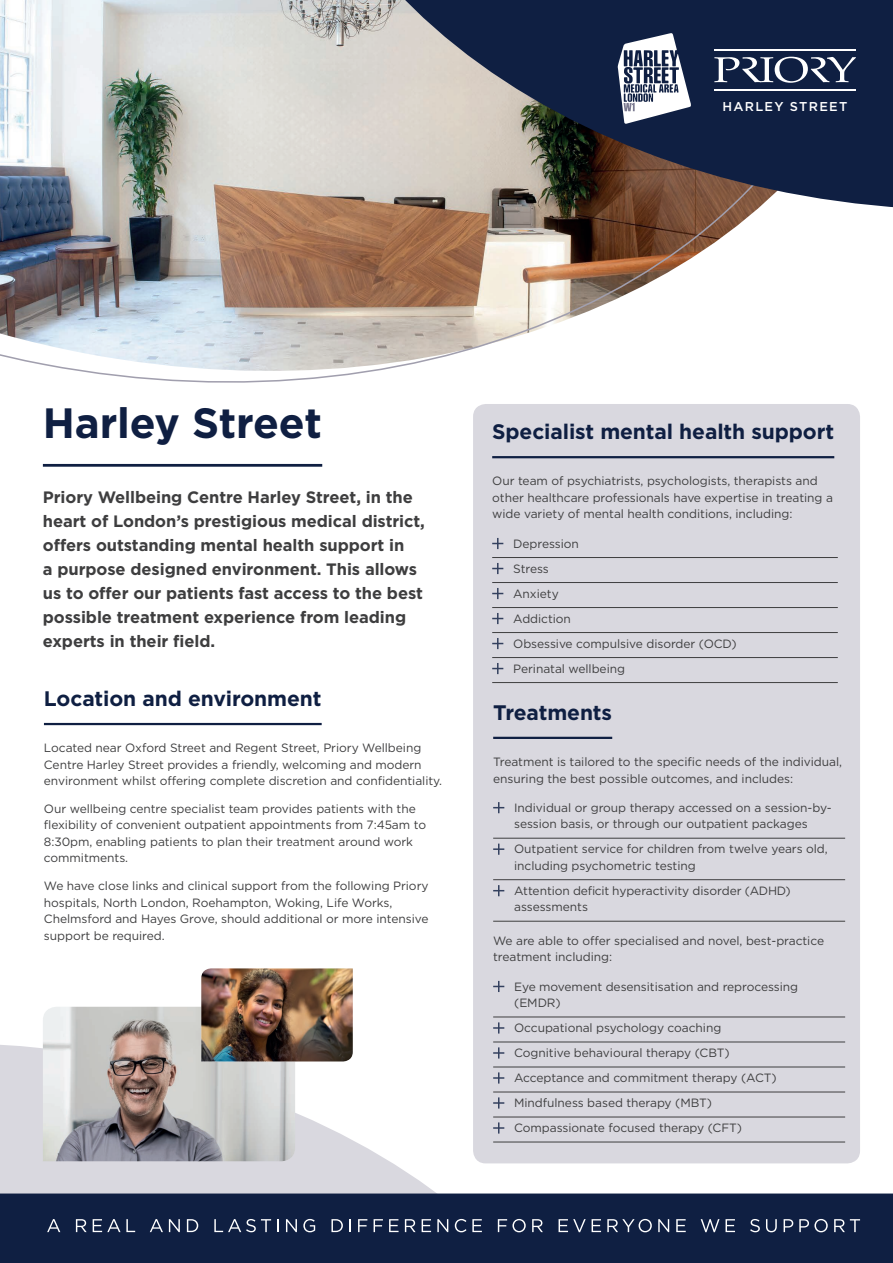
<style>
.page{position:relative;width:893px;height:1263px;background:#fff}
.page>*{position:absolute;margin:0;border:0;box-sizing:border-box;transform-origin:0 0}
.t1{font:700 42.3px "Gotham";letter-spacing:-.005em;color:#0f1f42}
.t2{font:700 21px "Gotham";letter-spacing:-.005em;color:#0f1f42}
.t3{font:700 16.5px/24px "Gotham";letter-spacing:-.005em;color:#3e3e3f}
.t4{font:500 12.75px "Gotham";letter-spacing:.1em;color:#fff}
.t5{font:12px/16.5px "Gotham";letter-spacing:-.005em;color:#3e3e3f}
</style>
<div class="page">
<div style="left:473px;top:404px;width:387px;height:759px;background:#d9d8df;border-radius:13px"></div>
<hr style="left:493px;top:737px;width:119px;height:2px;background:#0f1f42">
<hr style="left:493px;top:838px;width:352px;height:1px;background:#3e3e3f">
<hr style="left:493px;top:879px;width:352px;height:1px;background:#3e3e3f">
<hr style="left:493px;top:921px;width:352px;height:1px;background:#3e3e3f">
<hr style="left:493px;top:1017px;width:352px;height:1px;background:#3e3e3f">
<hr style="left:493px;top:1042px;width:352px;height:1px;background:#3e3e3f">
<hr style="left:493px;top:1067px;width:352px;height:1px;background:#3e3e3f">
<hr style="left:493px;top:1092px;width:352px;height:1px;background:#3e3e3f">
<hr style="left:493px;top:1117px;width:352px;height:1px;background:#3e3e3f">
<hr style="left:493px;top:1142px;width:352px;height:1px;background:#3e3e3f">
<svg style="left:493px;top:802px;width:11px;height:11px"></svg>
<svg style="left:493px;top:843px;width:11px;height:12px"></svg>
<svg style="left:493px;top:885px;width:11px;height:11px"></svg>
<svg style="left:493px;top:981px;width:11px;height:11px"></svg>
<hr style="left:492px;top:456px;width:342px;height:2px;background:#0f1f42">
<hr style="left:492px;top:557px;width:346px;height:1px;background:#3e3e3f">
<hr style="left:492px;top:582px;width:346px;height:1px;background:#3e3e3f">
<hr style="left:492px;top:607px;width:346px;height:1px;background:#3e3e3f">
<hr style="left:492px;top:632px;width:346px;height:1px;background:#3e3e3f">
<hr style="left:492px;top:657px;width:346px;height:1px;background:#3e3e3f">
<hr style="left:492px;top:682px;width:346px;height:1px;background:#3e3e3f">
<svg style="left:492px;top:538px;width:11px;height:11px"></svg>
<svg style="left:492px;top:563px;width:11px;height:11px"></svg>
<svg style="left:492px;top:588px;width:11px;height:11px"></svg>
<svg style="left:492px;top:613px;width:11px;height:11px"></svg>
<svg style="left:492px;top:638px;width:11px;height:11px"></svg>
<svg style="left:492px;top:663px;width:11px;height:11px"></svg>
<svg style="left:0;top:1025px;width:648px;height:168px;fill:#d9d8df"></svg>
<div style="left:0;top:1193px;width:893px;height:70px;background:#0f1f42"></div>
<img style="left:0;top:0;width:860px;height:414px">
<hr style="left:43px;top:464px;width:279px;height:3px;background:#0f1f42">
<hr style="left:44px;top:723px;width:278px;height:2px;background:#0f1f42">
<svg style="left:263px;top:0;width:630px;height:228px;background:#6e6d75"></svg>
<svg style="left:47px;top:1219px;width:13px;height:13px"></svg>
<svg style="left:76px;top:1219px;width:11px;height:13px"></svg>
<svg style="left:93px;top:1219px;width:27px;height:13px"></svg>
<svg style="left:126px;top:1219px;width:9px;height:13px"></svg>
<svg style="left:150px;top:1219px;width:13px;height:13px"></svg>
<svg style="left:169px;top:1219px;width:11px;height:13px"></svg>
<svg style="left:187px;top:1219px;width:11px;height:13px"></svg>
<svg style="left:214px;top:1219px;width:57px;height:13px"></svg>
<svg style="left:277px;top:1219px;width:2px;height:13px"></svg>
<svg style="left:286px;top:1219px;width:11px;height:13px"></svg>
<svg style="left:303px;top:1219px;width:12px;height:13px"></svg>
<svg style="left:331px;top:1219px;width:12px;height:13px"></svg>
<svg style="left:349px;top:1219px;width:2px;height:13px"></svg>
<svg style="left:358px;top:1219px;width:9px;height:13px"></svg>
<svg style="left:374px;top:1219px;width:9px;height:13px"></svg>
<svg style="left:389px;top:1219px;width:10px;height:13px"></svg>
<svg style="left:405px;top:1219px;width:11px;height:13px"></svg>
<svg style="left:422px;top:1219px;width:9px;height:13px"></svg>
<svg style="left:437px;top:1219px;width:11px;height:13px"></svg>
<svg style="left:455px;top:1219px;width:11px;height:13px"></svg>
<svg style="left:472px;top:1219px;width:10px;height:13px"></svg>
<svg style="left:498px;top:1219px;width:28px;height:13px"></svg>
<svg style="left:532px;top:1219px;width:11px;height:13px"></svg>
<svg style="left:559px;top:1219px;width:27px;height:13px"></svg>
<svg style="left:592px;top:1219px;width:9px;height:13px"></svg>
<svg style="left:607px;top:1219px;width:45px;height:13px"></svg>
<svg style="left:658px;top:1219px;width:11px;height:13px"></svg>
<svg style="left:676px;top:1219px;width:10px;height:13px"></svg>
<svg style="left:701px;top:1219px;width:18px;height:13px"></svg>
<svg style="left:725px;top:1219px;width:10px;height:13px"></svg>
<svg style="left:750px;top:1219px;width:10px;height:13px"></svg>
<svg style="left:766px;top:1219px;width:11px;height:13px"></svg>
<svg style="left:784px;top:1219px;width:9px;height:13px"></svg>
<svg style="left:799px;top:1219px;width:29px;height:13px"></svg>
<svg style="left:834px;top:1219px;width:26px;height:13px"></svg>
<hr style="left:714px;top:50px;width:142px;height:1px;background:#fff">
<hr style="left:714px;top:89px;width:142px;height:1px;background:#fff">
<svg style="left:714px;top:57px;width:142px;height:26px"></svg>
<svg style="left:618px;top:33px;width:73px;height:91px"></svg>
<svg style="left:43px;top:1006px;width:310px;height:155px;background:#bebbbb"></svg>
<img style="left:201px;top:968px;width:152px;height:93px">
<p class="t4" style="left:722px;top:98px;width:126px">HARLEY STREET</p>
<p class="t1" style="left:43px;top:395px;width:281px">Harley Street</p>
<p class="t3" style="left:43px;top:485px;width:384px">Priory Wellbeing Centre Harley Street, in the heart of London’s prestigious medical district, offers outstanding mental health support in<br>a purpose designed environment. This allows us to offer our patients fast access to the best possible treatment experience from leading experts in their field.</p>
<p class="t2" style="left:44px;top:684px;width:279px">Location and environment</p>
<p class="t5" style="left:44px;top:739px;width:400px">Located near Oxford Street and Regent Street, Priory Wellbeing<br>Centre Harley Street provides a friendly, welcoming and modern environment whilst offering complete discretion and confidentiality.</p>
<p class="t5" style="left:44px;top:800px;width:384px">Our wellbeing centre specialist team provides patients with the flexibility of convenient outpatient appointments from 7:45am to 8:30pm, enabling patients to plan their treatment around work commitments.</p>
<p class="t5" style="left:44px;top:877px;width:386px">We have close links and clinical support from the following Priory hospitals, North London, Roehampton, Woking, Life Works, Chelmsford and Hayes Grove, should additional or more intensive support be required.</p>
<p class="t2" style="left:492px;top:418px;width:343px">Specialist mental health support</p>
<p class="t5" style="left:492px;top:473px;width:342px">Our team of psychiatrists, psychologists, therapists and other healthcare professionals have expertise in treating a wide variety of mental health conditions, including:</p>
<p class="t5" style="left:513px;top:535px;width:67px">Depression</p>
<p class="t5" style="left:513px;top:560px;width:37px">Stress</p>
<p class="t5" style="left:513px;top:585px;width:47px">Anxiety</p>
<p class="t5" style="left:513px;top:610px;width:59px">Addiction</p>
<p class="t5" style="left:513px;top:635px;width:225px">Obsessive compulsive disorder (OCD)</p>
<p class="t5" style="left:513px;top:660px;width:113px">Perinatal wellbeing</p>
<p class="t2" style="left:493px;top:698px;width:120px">Treatments</p>
<p class="t5" style="left:493px;top:753px;width:350px">Treatment is tailored to the specific needs of the individual, ensuring the best possible outcomes, and includes:</p>
<p class="t5" style="left:514px;top:799px;width:319px">Individual or group therapy accessed on a session-by&shy;session basis, or through our outpatient packages</p>
<p class="t5" style="left:514px;top:840px;width:315px">Outpatient service for children from twelve years old, including psychometric testing</p>
<p class="t5" style="left:514px;top:882px;width:278px">Attention deficit hyperactivity disorder (ADHD) assessments</p>
<p class="t5" style="left:493px;top:932px;width:332px">We are able to offer specialised and novel, best-practice treatment including:</p>
<p class="t5" style="left:514px;top:978px;width:286px">Eye movement desensitisation and reprocessing (EMDR)</p>
<p class="t5" style="left:514px;top:1019px;width:209px">Occupational psychology coaching</p>
<p class="t5" style="left:514px;top:1044px;width:217px">Cognitive behavioural therapy (CBT)</p>
<p class="t5" style="left:514px;top:1069px;width:264px">Acceptance and commitment therapy (ACT)</p>
<p class="t5" style="left:514px;top:1094px;width:199px">Mindfulness based therapy (MBT)</p>
<p class="t5" style="left:514px;top:1119px;width:229px">Compassionate focused therapy (CFT)</p>
</div>
